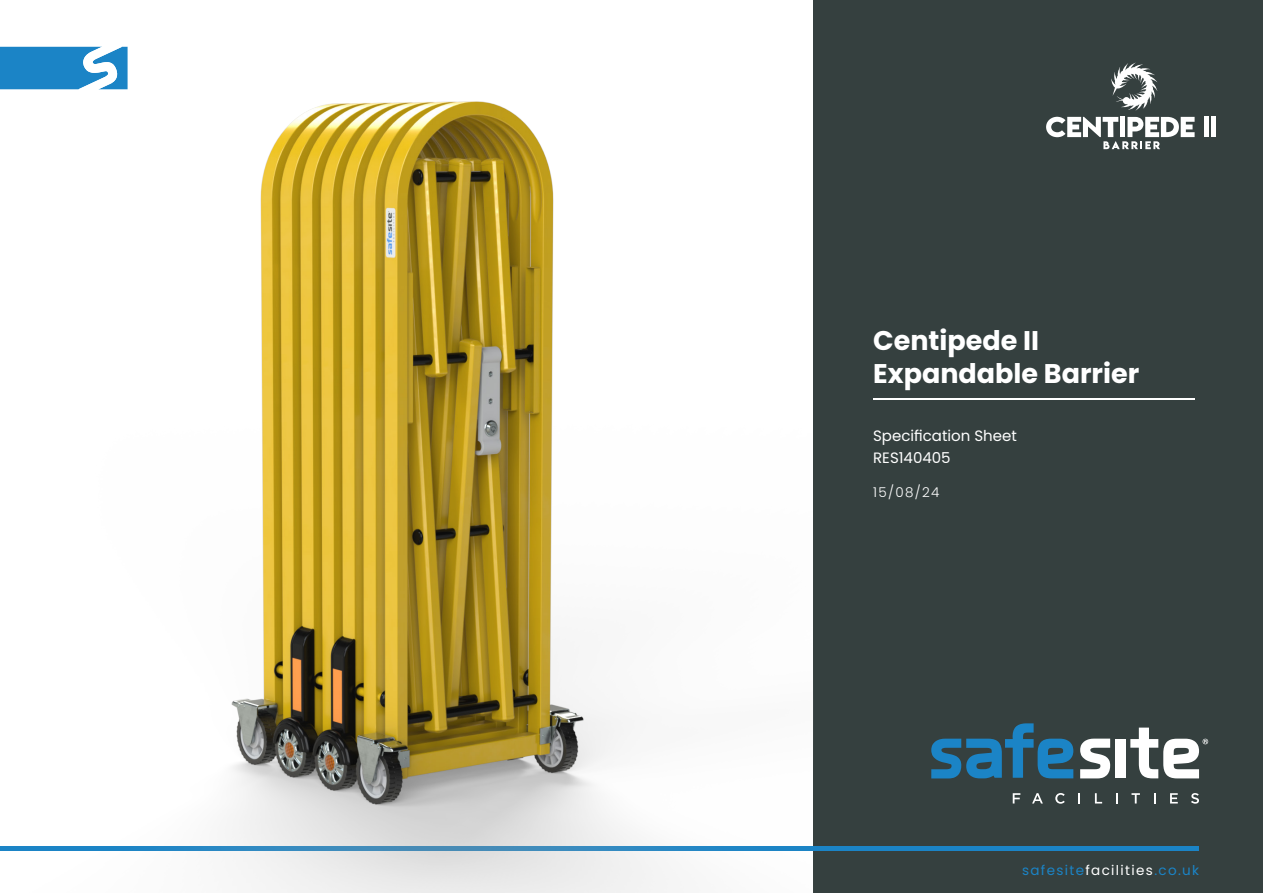
<style>
.page{position:relative;width:1263px;height:893px;background:#fff}
.page>*{position:absolute;margin:0;border:0;box-sizing:border-box;transform-origin:0 0}
.t1{font:700 27px "Poppins";color:#fff}
.t2{font:15px "Poppins";color:#fff}
.t3{font:13.5px "Poppins";letter-spacing:.1em;color:#1b84c6}
.t4{font:300 13.5px "Poppins";color:#fff}
.s1{color:#fff}
</style>
<div class="page">
<div style="left:814px;top:0;width:449px;height:893px;background:#35403f"></div>
<svg style="left:931px;top:723px;width:142px;height:55px"></svg>
<div style="left:1115px;top:739px;width:10px;height:38px;background:#fff"></div>
<svg style="left:1080px;top:739px;width:30px;height:39px"></svg>
<svg style="left:1013px;top:793px;width:7px;height:10px"></svg>
<svg style="left:1032px;top:793px;width:11px;height:10px"></svg>
<svg style="left:1055px;top:793px;width:10px;height:11px"></svg>
<svg style="left:1078px;top:793px;width:2px;height:10px"></svg>
<svg style="left:1095px;top:793px;width:7px;height:10px"></svg>
<svg style="left:1116px;top:793px;width:2px;height:10px"></svg>
<svg style="left:1131px;top:793px;width:9px;height:10px"></svg>
<svg style="left:1170px;top:793px;width:8px;height:10px"></svg>
<svg style="left:1191px;top:793px;width:8px;height:11px"></svg>
<svg style="left:1130px;top:728px;width:78px;height:50px"></svg>
<hr style="left:0;top:846px;width:1199px;height:4px;background:#1b84c6">
<img style="left:0;top:17px;width:814px;height:876px">
<hr style="left:873px;top:398px;width:322px;height:2px;background:#fff">
<svg style="left:1111px;top:63px;width:46px;height:48px"></svg>
<div style="left:1204px;top:117px;width:5px;height:20px;background:#fff"></div>
<div style="left:1211px;top:117px;width:5px;height:20px;background:#fff"></div>
<svg style="left:1046px;top:117px;width:148px;height:32px"></svg>
<p class="t1" style="left:873px;top:325px;width:167px">Centipede II</p>
<p class="t1" style="left:873px;top:357px;width:268px">Expandable Barrier</p>
<p class="t2" style="left:873px;top:427px;width:145px">Specification Sheet</p>
<p class="t2" style="left:873px;top:449px;width:79px">RES140405</p>
<p class="t4" style="left:873px;top:485px;width:68px">15/08/24</p>
<p class="t3" style="left:1022px;top:862px;width:179px">safesite<span class="s1">facilities</span>.co.uk</p>
</div>
